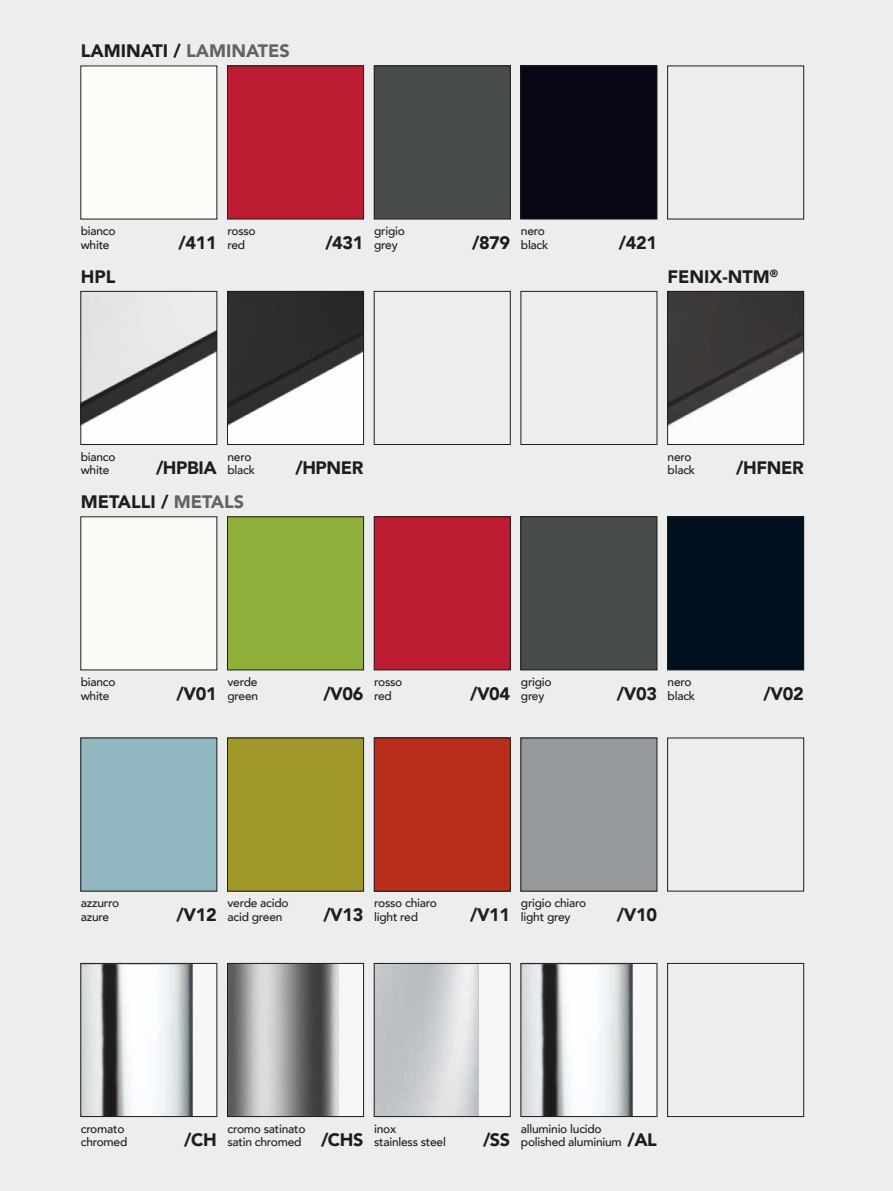
<style>
.page{position:relative;width:893px;height:1191px;background:#ededed}
.page>*{position:absolute;margin:0;border:0;box-sizing:border-box;transform-origin:0 0}
.t1{font:900 18px "Avenir";letter-spacing:-.02em;color:#1d1d1b}
.t2{font:900 18px "Avenir";color:#1d1d1b}
.t3{font:500 12px/13.5px "Avenir";letter-spacing:-.02em;color:#1d1d1b}
.s1{color:#646363}
.s2{font-weight:900;font-size:18px}
</style>
<div class="page">
<div style="left:81px;top:66px;width:136px;height:153px;background:#fdfcf6"></div>
<div style="left:227px;top:66px;width:137px;height:153px;background:#be1c33"></div>
<div style="left:227px;top:66px;width:137px;height:153px;border:1px solid #1d1d1b"></div>
<div style="left:374px;top:66px;width:136px;height:153px;background:#484d4c"></div>
<div style="left:374px;top:66px;width:136px;height:153px;border:1px solid #1d1d1b"></div>
<div style="left:521px;top:66px;width:136px;height:153px;background:#090716"></div>
<div style="left:521px;top:66px;width:136px;height:153px;border:1px solid #1d1d1b"></div>
<img style="left:83px;top:293px;width:132px;height:150px">
<div style="left:81px;top:291px;width:136px;height:154px;border:1px solid #1d1d1b"></div>
<div style="left:521px;top:291px;width:136px;height:154px;border:1px solid #1d1d1b"></div>
<img style="left:229px;top:293px;width:133px;height:150px">
<div style="left:227px;top:291px;width:137px;height:154px;border:1px solid #1d1d1b"></div>
<img style="left:669px;top:293px;width:133px;height:150px">
<div style="left:667px;top:291px;width:137px;height:154px;border:1px solid #1d1d1b"></div>
<div style="left:227px;top:963px;width:137px;height:153px;background:#f6f6f6"></div>
<img style="left:229px;top:965px;width:109px;height:149px">
<div style="left:227px;top:963px;width:137px;height:153px;border:1px solid #1d1d1b"></div>
<div style="left:229px;top:740px;width:133px;height:149px;background:#a0992a"></div>
<div style="left:227px;top:738px;width:137px;height:153px;border:1px solid #1d1d1b"></div>
<div style="left:374px;top:291px;width:136px;height:154px;border:1px solid #1d1d1b"></div>
<div style="left:374px;top:963px;width:136px;height:153px;background:#f6f6f6"></div>
<img style="left:376px;top:965px;width:103px;height:149px">
<div style="left:374px;top:963px;width:136px;height:153px;border:1px solid #1d1d1b"></div>
<div style="left:376px;top:740px;width:132px;height:149px;background:#b92e1a"></div>
<div style="left:667px;top:66px;width:137px;height:153px;border:1px solid #1d1d1b"></div>
<div style="left:667px;top:963px;width:137px;height:153px;border:1px solid #1d1d1b"></div>
<div style="left:667px;top:738px;width:137px;height:153px;border:1px solid #1d1d1b"></div>
<div style="left:81px;top:963px;width:136px;height:153px;background:#f6f6f6"></div>
<img style="left:83px;top:965px;width:110px;height:149px">
<div style="left:81px;top:963px;width:136px;height:153px;border:1px solid #1d1d1b"></div>
<div style="left:521px;top:963px;width:136px;height:153px;background:#f6f6f6"></div>
<img style="left:523px;top:965px;width:110px;height:149px">
<div style="left:521px;top:963px;width:136px;height:153px;border:1px solid #1d1d1b"></div>
<div style="left:81px;top:517px;width:136px;height:153px;background:#fbf9f3"></div>
<div style="left:227px;top:517px;width:137px;height:153px;background:#90af3b"></div>
<div style="left:227px;top:516px;width:137px;height:154px;border:1px solid #1d1d1b"></div>
<div style="left:374px;top:517px;width:136px;height:153px;background:#be1c33"></div>
<div style="left:374px;top:516px;width:136px;height:154px;border:1px solid #1d1d1b"></div>
<div style="left:521px;top:517px;width:136px;height:153px;background:#484d4c"></div>
<div style="left:521px;top:516px;width:136px;height:154px;border:1px solid #1d1d1b"></div>
<div style="left:668px;top:517px;width:136px;height:153px;background:#00101e"></div>
<div style="left:667px;top:516px;width:137px;height:154px;border:1px solid #1d1d1b"></div>
<h1 class="t2" style="left:81px;top:35px;width:210px">LAMINATI / <span class="s1">LAMINATES</span></h1>
<p class="t3" style="left:81px;top:224px;width:36px">bianco white</p>
<h1 class="t1" style="left:179px;top:227px;width:40px">/411</h1>
<p class="t3" style="left:227px;top:224px;width:30px">rosso red</p>
<h1 class="t1" style="left:325px;top:227px;width:40px">/431</h1>
<p class="t3" style="left:374px;top:224px;width:32px">grigio grey</p>
<h1 class="t1" style="left:472px;top:227px;width:40px">/879</h1>
<p class="t3" style="left:521px;top:224px;width:29px">nero black</p>
<h1 class="t1" style="left:619px;top:227px;width:40px">/421</h1>
<h1 class="t1" style="left:81px;top:261px;width:36px">HPL</h1>
<h1 class="t2" style="left:668px;top:261px;width:112px">FENIX-NTM<sup>®</sup></h1>
<p class="t3" style="left:81px;top:449px;width:36px">bianco white</p>
<h1 class="t1" style="left:156px;top:452px;width:62px">/HPBIA</h1>
<p class="t3" style="left:227px;top:449px;width:29px">nero black</p>
<h1 class="t1" style="left:295px;top:452px;width:70px">/HPNER</h1>
<p class="t3" style="left:668px;top:449px;width:29px">nero black</p>
<h1 class="t1" style="left:736px;top:452px;width:69px">/HFNER</h1>
<h1 class="t2" style="left:81px;top:486px;width:165px">METALLI / <span class="s1">METALS</span></h1>
<p class="t3" style="left:81px;top:674px;width:36px">bianco white</p>
<h1 class="t1" style="left:177px;top:678px;width:42px">/V01</h1>
<p class="t3" style="left:227px;top:674px;width:32px">verde green</p>
<h1 class="t1" style="left:323px;top:678px;width:42px">/V06</h1>
<p class="t3" style="left:374px;top:674px;width:30px">rosso red</p>
<h1 class="t1" style="left:470px;top:678px;width:42px">/V04</h1>
<p class="t3" style="left:521px;top:674px;width:32px">grigio grey</p>
<h1 class="t1" style="left:617px;top:678px;width:42px">/V03</h1>
<p class="t3" style="left:668px;top:674px;width:29px">nero black</p>
<h1 class="t1" style="left:763px;top:678px;width:42px">/V02</h1>
<p class="t3" style="left:81px;top:895px;width:40px">azzurro azure</p>
<h1 class="t1" style="left:177px;top:899px;width:42px">/V12</h1>
<p class="t3" style="left:227px;top:895px;width:63px">verde acido acid green</p>
<h1 class="t1" style="left:323px;top:899px;width:42px">/V13</h1>
<p class="t3" style="left:374px;top:895px;width:64px">rosso chiaro light red</p>
<h1 class="t1" style="left:470px;top:899px;width:42px">/V11</h1>
<p class="t3" style="left:521px;top:895px;width:67px">grigio chiaro light grey</p>
<h1 class="t1" style="left:617px;top:899px;width:42px">/V10</h1>
<p class="t3" style="left:81px;top:1121px;width:48px">cromato chromed</p>
<h1 class="t1" style="left:184px;top:1124px;width:34px">/CH</h1>
<p class="t3" style="left:521px;top:1121px;width:138px">alluminio lucido<br>polished aluminium <span class="s2">/AL</span></p>
<p class="t3" style="left:227px;top:1121px;width:138px">cromo satinato<br>satin chromed <span class="s2">/CHS</span></p>
<p class="t3" style="left:374px;top:1121px;width:73px">inox<br>stainless steel</p>
<h1 class="t1" style="left:483px;top:1124px;width:29px">/SS</h1>
</div>
